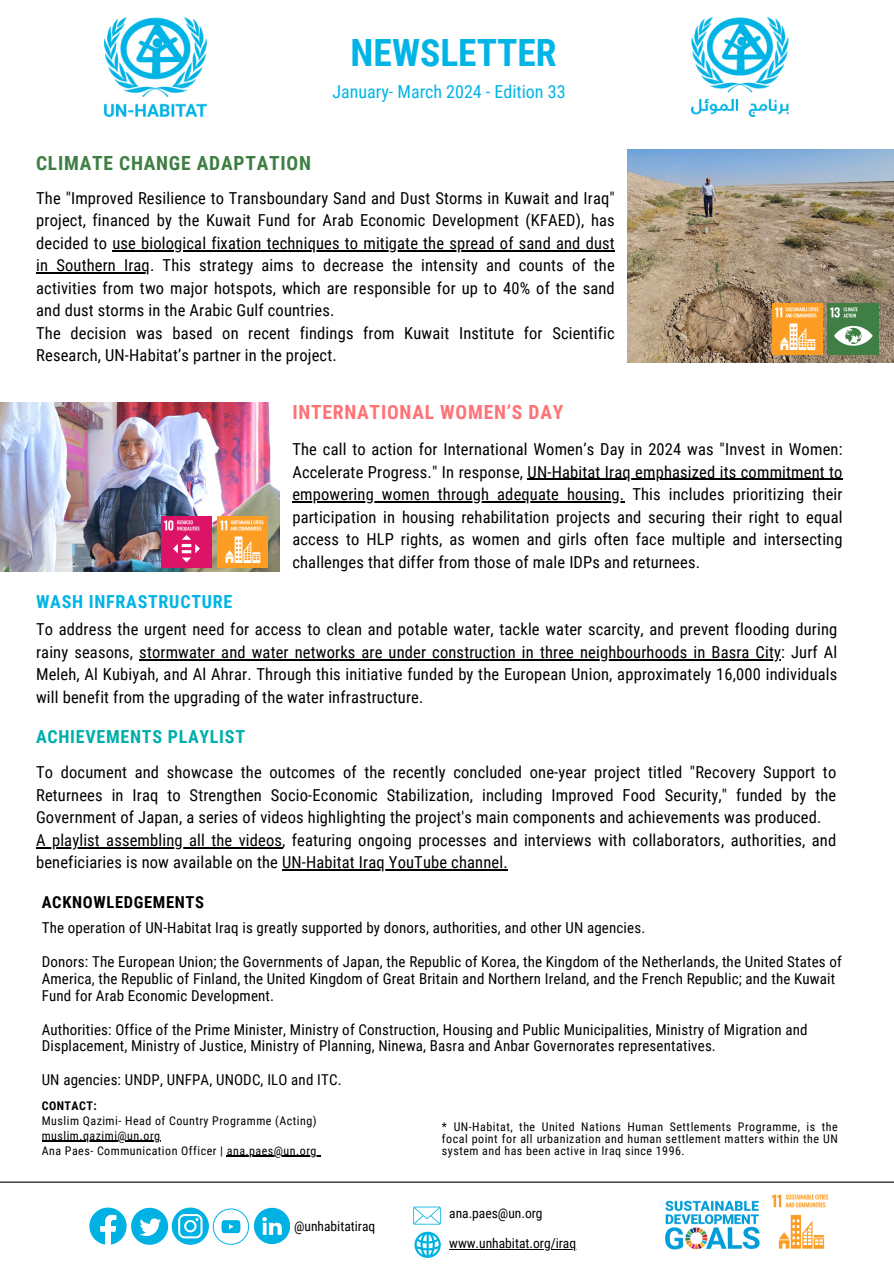
<style>
.page{position:relative;width:894px;height:1264px;background:#fff}
.page>*{position:absolute;margin:0;border:0;box-sizing:border-box;transform-origin:0 0}
.t1{font:700 37.5px "Roboto Condensed";color:#02b4e5}
.t2{font:700 19.5px "Roboto Condensed";letter-spacing:.04em;color:#3e7e43}
.t3{font:700 19.5px "Roboto Condensed";letter-spacing:.04em;color:#ff7276}
.t4{font:18px "Roboto Condensed";color:#02b4e5}
.t5{font:700 18px "Roboto Condensed";letter-spacing:.04em;color:#00afaa}
.t6{font:700 18px "Roboto Condensed";letter-spacing:.04em;color:#02b4e5}
.t7{font:16.5px/22.5px "Roboto Condensed";letter-spacing:.01em;color:#000}
.t8{font:700 16.5px "Roboto Condensed";letter-spacing:.04em;color:#000}
.t9{font:15px/16.8px "Roboto Condensed";letter-spacing:.01em;color:#000}
.t10{font:13.5px "Roboto Condensed";color:#000}
.t11{font:12px/12px "Roboto Condensed";letter-spacing:.04em;color:#000;text-align:justify}
.t12{font:700 12px "Roboto Condensed";letter-spacing:.04em;color:#000}
</style>
<div class="page">
<hr style="left:112px;top:250px;width:502px;height:1px;background:#000">
<hr style="left:36px;top:272px;width:114px;height:1px;background:#000">
<img style="left:627px;top:149px;width:265px;height:214px">
<img style="left:771px;top:304px;width:51px;height:50px">
<img style="left:827px;top:304px;width:51px;height:50px">
<img style="left:0;top:402px;width:279px;height:169px">
<hr style="left:527px;top:478px;width:315px;height:2px;background:#000">
<hr style="left:292px;top:501px;width:332px;height:1px;background:#000">
<img style="left:105px;top:17px;width:101px;height:99px">
<img style="left:691px;top:17px;width:97px;height:99px">
<img style="left:161px;top:516px;width:51px;height:51px">
<img style="left:217px;top:516px;width:50px;height:51px">
<hr style="left:0;top:1181px;width:893px;height:1px;background:#000">
<hr style="left:42px;top:1140px;width:118px;height:1px;background:#000">
<hr style="left:227px;top:1155px;width:90px;height:1px;background:#000">
<svg style="left:414px;top:1231px;width:26px;height:26px"></svg>
<svg style="left:413px;top:1206px;width:27px;height:18px"></svg>
<svg style="left:89px;top:1207px;width:201px;height:37px"></svg>
<img style="left:771px;top:1194px;width:58px;height:55px">
<img style="left:665px;top:1200px;width:95px;height:50px">
<hr style="left:449px;top:1249px;width:127px;height:1px;background:#000">
<hr style="left:36px;top:847px;width:246px;height:1px;background:#000">
<hr style="left:282px;top:869px;width:226px;height:1px;background:#000">
<hr style="left:139px;top:659px;width:642px;height:1px;background:#000">
<p class="t2" style="left:36px;top:152px;width:276px">CLIMATE CHANGE ADAPTATION</p>
<h1 class="t1" style="left:350px;top:31px;width:207px">NEWSLETTER</h1>
<p class="t4" style="left:332px;top:81px;width:234px">January- March 2024 - Edition 33</p>
<p class="t7" style="left:36px;top:187px;width:580px">The "Improved Resilience to Transboundary Sand and Dust Storms in Kuwait and Iraq" project, financed by the Kuwait Fund for Arab Economic Development (KFAED), has decided to use biological fixation techniques to mitigate the spread of sand and dust in Southern Iraq. This strategy aims to decrease the intensity and counts of the activities from two major hotspots, which are responsible for up to 40% of the sand and dust storms in the Arabic Gulf countries.<br>The decision was based on recent findings from Kuwait Institute for Scientific Research, UN-Habitat’s partner in the project.</p>
<p class="t3" style="left:292px;top:401px;width:272px">INTERNATIONAL WOMEN’S DAY</p>
<p class="t6" style="left:36px;top:591px;width:198px">WASH INFRASTRUCTURE</p>
<p class="t7" style="left:292px;top:438px;width:551px;text-align:justify">The call to action for International Women’s Day in 2024 was "Invest in Women:<br>Accelerate Progress." In response, UN-Habitat Iraq emphasized its commitment to empowering women through adequate housing. This includes prioritizing their participation in housing rehabilitation projects and securing their right to equal access to HLP rights, as women and girls often face multiple and intersecting challenges that differ from those of male IDPs and returnees.</p>
<p class="t7" style="left:36px;top:618px;width:802px;text-align:justify">To address the urgent need for access to clean and potable water, tackle water scarcity, and prevent flooding during rainy seasons, stormwater and water networks are under construction in three neighbourhoods in Basra City: Jurf Al Meleh, Al Kubiyah, and Al Ahrar. Through this initiative funded by the European Union, approximately 16,000 individuals will benefit from the upgrading of the water infrastructure.</p>
<p class="t5" style="left:36px;top:726px;width:210px">ACHIEVEMENTS PLAYLIST</p>
<p class="t7" style="left:36px;top:761px;width:801px">To document and showcase the outcomes of the recently concluded one-year project titled "Recovery Support to Returnees in Iraq to Strengthen Socio-Economic Stabilization, including Improved Food Security," funded by the Government of Japan, a series of videos highlighting the project's main components and achievements was produced.<br>A playlist assembling all the videos, featuring ongoing processes and interviews with collaborators, authorities, and beneficiaries is now available on the UN-Habitat Iraq YouTube channel.</p>
<p class="t8" style="left:42px;top:892px;width:164px">ACKNOWLEDGEMENTS</p>
<p class="t9" style="left:42px;top:919px;width:605px">The operation of UN-Habitat Iraq is greatly supported by donors, authorities, and other UN agencies.</p>
<p class="t9" style="left:42px;top:953px;width:801px">Donors: The European Union; the Governments of Japan, the Republic of Korea, the Kingdom of the Netherlands, the United States of<br>America, the Republic of Finland, the United Kingdom of Great Britain and Northern Ireland, and the French Republic; and the Kuwait<br>Fund for Arab Economic Development.</p>
<p class="t9" style="left:42px;top:1021px;width:767px">Authorities: Office of the Prime Minister, Ministry of Construction, Housing and Public Municipalities, Ministry of Migration and<br>Displacement, Ministry of Justice, Ministry of Planning, Ninewa, Basra and Anbar Governorates representatives.</p>
<p class="t9" style="left:42px;top:1071px;width:301px">UN agencies: UNDP, UNFPA, UNODC, ILO and ITC.</p>
<p class="t11" style="left:442px;top:1120px;width:397px">* UN-Habitat, the United Nations Human Settlements Programme, is the focal point for all urbanization and human settlement matters within the UN system and has been active in Iraq since 1996.</p>
<p class="t12" style="left:42px;top:1098px;width:57px">CONTACT:</p>
<p class="t11" style="left:42px;top:1112px;width:276px;line-height:15px;text-align:left">Muslim Qazimi- Head of Country Programme (Acting) muslim.qazimi@un.org<br>Ana Paes- Communication Officer | ana.paes@un.org</p>
<p class="t10" style="left:294px;top:1218px;width:83px">@unhabitatiraq</p>
<p class="t10" style="left:449px;top:1205px;width:95px">ana.paes@un.org</p>
<p class="t10" style="left:449px;top:1235px;width:128px">www.unhabitat.org/iraq</p>
</div>
